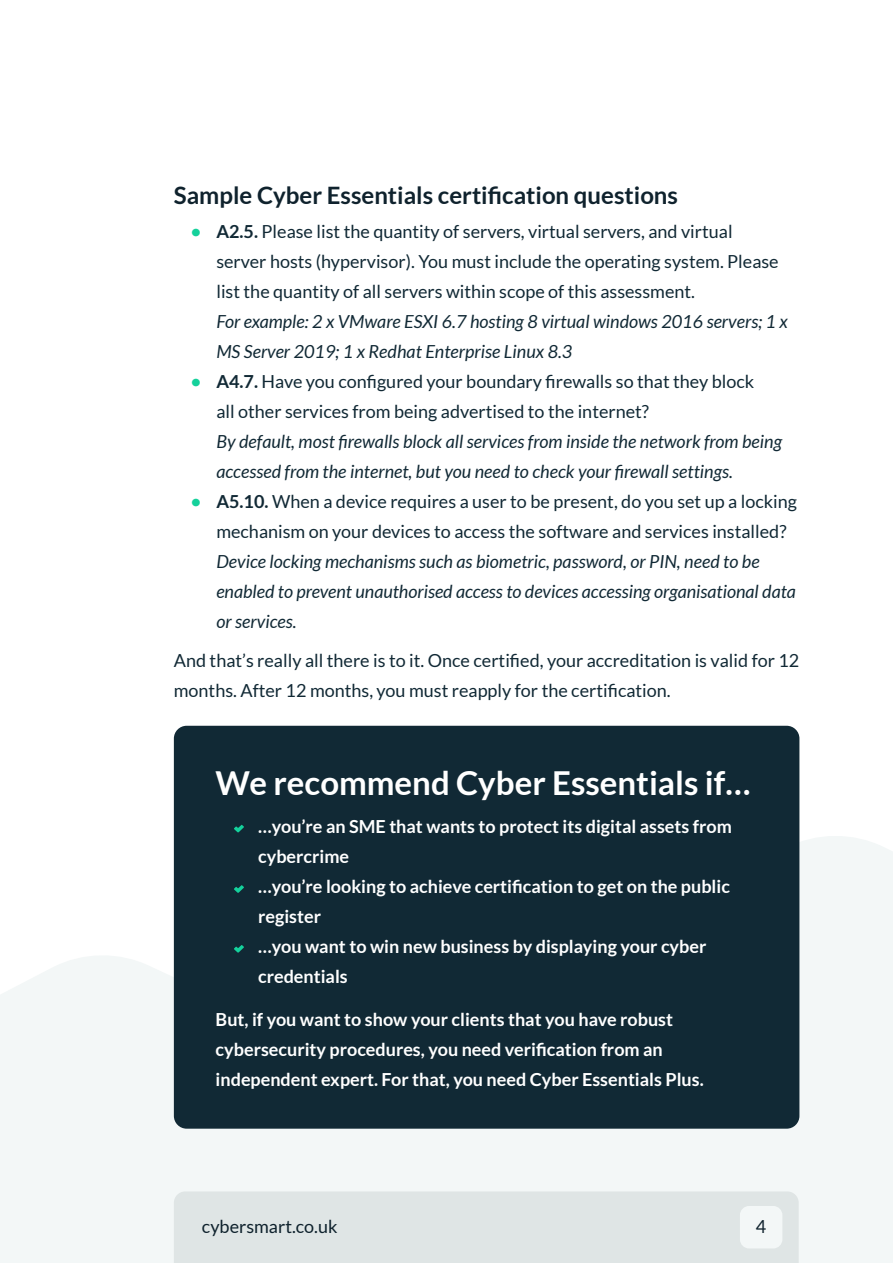
<style>
.page{position:relative;width:893px;height:1263px;background:#fff}
.page>*{position:absolute;margin:0;border:0;box-sizing:border-box;transform-origin:0 0}
.t1{font:700 33px "Lato";color:#fff}
.t2{font:700 24px "Lato";color:#0f222d}
.t3{font:18px/30px "Lato";color:#112935}
.t4{font:italic 18px/30px "Lato";color:#112935}
.t5{font:700 18px/30px "Lato";color:#fff}
.t6{font:18px "Lato";color:#0f222d}
.s1{font-weight:700;color:#15d19b}
.s2{font-weight:700}
.s3{color:#15d19b}
</style>
<div class="page">
<svg style="left:0;top:832px;width:893px;height:431px;fill:#f3f7f7"></svg>
<div style="left:174px;top:1191px;width:625px;height:72px;background:#dfe5e5"></div>
<div style="left:740px;top:1206px;width:42px;height:42px;background:#f3f7f7;border-radius:9px"></div>
<div style="left:174px;top:726px;width:625px;height:403px;background:#112935;border-radius:13px"></div>
<svg style="left:234px;top:825px;width:10px;height:7px"></svg>
<svg style="left:234px;top:885px;width:10px;height:8px"></svg>
<svg style="left:234px;top:945px;width:10px;height:7px"></svg>
<h2 class="t2" style="left:174px;top:181px;width:506px">Sample Cyber Essentials certification questions</h2>
<p class="t3" style="left:216px;top:217px;width:564px;text-indent:-26px"><span class="s1">•</span> <span class="s2">A2.5.</span> Please list the quantity of servers, virtual servers, and virtual server hosts (hypervisor). You must include the operating system. Please list the quantity of all servers within scope of this assessment.</p>
<p class="t4" style="left:216px;top:307px;width:573px">For example: 2 x VMware ESXI 6.7 hosting 8 virtual windows 2016 servers; 1 x<br>MS Server 2019; 1 x Redhat Enterprise Linux 8.3</p>
<p class="t3" style="left:216px;top:367px;width:539px;text-indent:-26px"><span class="s1">•</span> <span class="s2">A4.7.</span> Have you configured your boundary firewalls so that they block all other services from being advertised to the internet?</p>
<p class="t4" style="left:216px;top:427px;width:567px">By default, most firewalls block all services from inside the network from being accessed from the internet, but you need to check your firewall settings.</p>
<p class="t3" style="left:216px;top:487px;width:582px;text-indent:-25px"><span class="s1">•</span> <span class="s2">A5.10.</span> When a device requires a user to be present, do you set up a locking mechanism on your devices to access the software and services installed?</p>
<p class="t4" style="left:216px;top:547px;width:581px">Device locking mechanisms such as biometric, password, or PIN, need to be enabled to prevent unauthorised access to devices accessing organisational data or services.</p>
<p class="t3" style="left:174px;top:645px;width:627px">And that’s really all there is to it. Once certified, your accreditation is valid for 12 months. After 12 months, you must reapply for the certification.</p>
<h1 class="t1" style="left:216px;top:764px;width:536px">We recommend Cyber Essentials if…</h1>
<p class="t5" style="left:258px;top:811px;width:475px;text-indent:-26px"><span class="s3">•</span> …you’re an SME that wants to protect its digital assets from cybercrime</p>
<p class="t5" style="left:258px;top:871px;width:473px;text-indent:-26px"><span class="s3">•</span> …you’re looking to achieve certification to get on the public register</p>
<p class="t5" style="left:258px;top:931px;width:450px;text-indent:-26px"><span class="s3">•</span> …you want to win new business by displaying your cyber credentials</p>
<p class="t5" style="left:216px;top:1004px;width:490px">But, if you want to show your clients that you have robust cybersecurity procedures, you need verification from an independent expert. For that, you need Cyber Essentials Plus.</p>
<p class="t6" style="left:202px;top:1216px;width:137px">cybersmart.co.uk</p>
<p class="t6" style="left:756px;top:1216px;width:12px">4</p>
</div>
